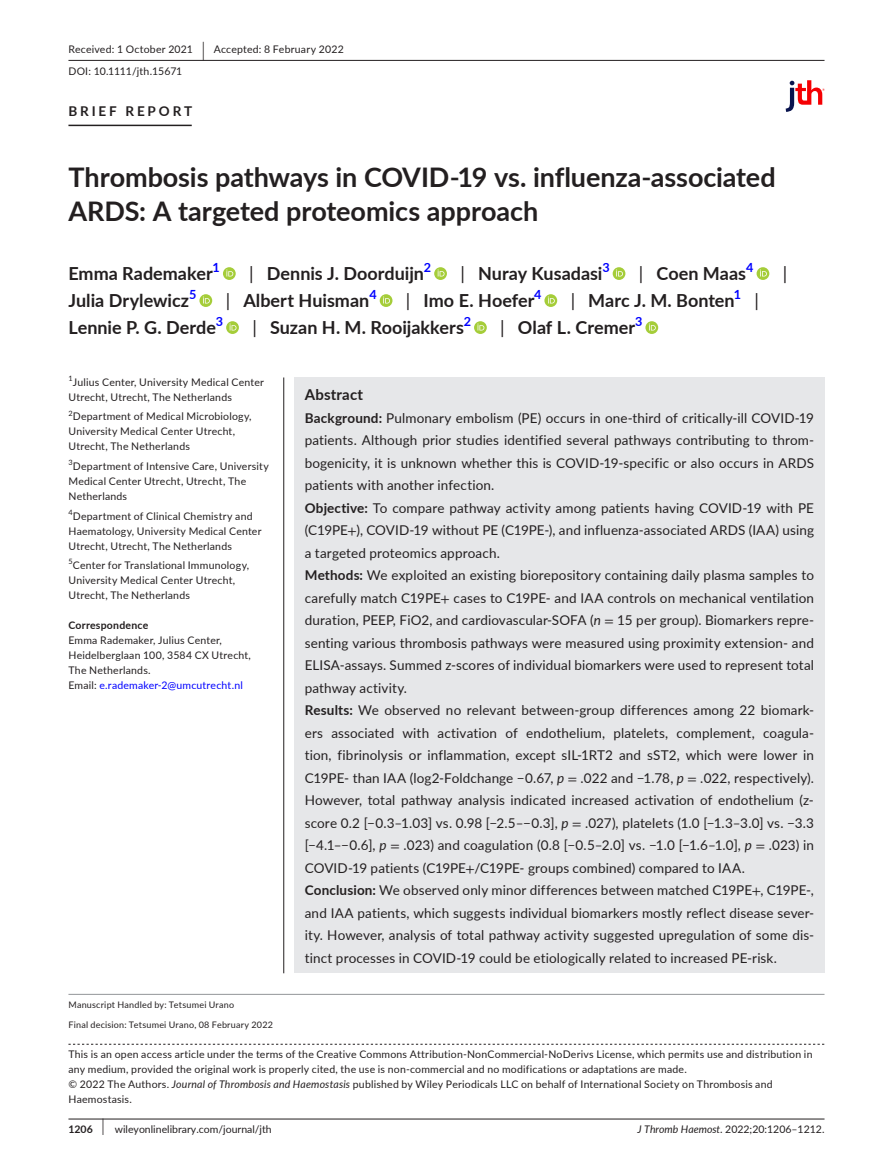
<style>
.page{position:relative;width:893px;height:1174px;background:#fff}
.page>*{position:absolute;margin:0;border:0;box-sizing:border-box;transform-origin:0 0}
.t1{font:700 27px/34.5px "Lato";letter-spacing:-.005em;color:#231f20}
.t2{font:700 18px "Lato";color:#231f20}
.t3{font:18px "Lato";color:#231f20}
.t4{font:700 15px "Lato";letter-spacing:.015em;color:#231f20}
.t5{font:13.5px/22.5px "Lato";letter-spacing:.01em;color:#231f20}
.t6{font:700 13.5px "Lato";letter-spacing:.21em;color:#231f20}
.t7{font:700 12.6px "Lato";color:#00f}
.t8{font:10.5px/15px "Lato";letter-spacing:.02em;color:#231f20}
.t9{font:10.5px "Lato";color:#231f20}
.t10{font:700 10.5px "Lato";letter-spacing:.02em;color:#231f20}
.t11{font:9px/19.5px "Lato";letter-spacing:.025em;color:#231f20}
.t12{font:7.35px "Lato";color:#231f20}
.s1{font-size:19.65px}
.s2{font-weight:400}
.s3{color:#00f}
.s4{font-weight:700}
.s5{font-family:"STIX"}
.s6{font-style:italic}
.s7{font-size:17.4px}
</style>
<div class="page">
<hr style="left:68px;top:1118px;width:756px;height:1px;background:#231f20">
<svg style="left:786px;top:80px;width:38px;height:32px"></svg>
<hr style="left:68px;top:60px;width:756px;height:1px;background:#231f20">
<hr style="left:68px;top:125px;width:124px;height:1px;background:#231f20">
<svg style="left:223px;top:267px;width:13px;height:13px"></svg>
<svg style="left:226px;top:269px;width:7px;height:7px"></svg>
<svg style="left:434px;top:267px;width:13px;height:13px"></svg>
<svg style="left:438px;top:269px;width:6px;height:7px"></svg>
<svg style="left:613px;top:267px;width:12px;height:13px"></svg>
<svg style="left:616px;top:269px;width:7px;height:7px"></svg>
<svg style="left:757px;top:267px;width:12px;height:13px"></svg>
<svg style="left:760px;top:269px;width:7px;height:7px"></svg>
<svg style="left:199px;top:294px;width:13px;height:13px"></svg>
<svg style="left:203px;top:296px;width:7px;height:7px"></svg>
<svg style="left:380px;top:294px;width:12px;height:13px"></svg>
<svg style="left:383px;top:296px;width:7px;height:7px"></svg>
<svg style="left:544px;top:294px;width:13px;height:13px"></svg>
<svg style="left:548px;top:296px;width:7px;height:7px"></svg>
<svg style="left:226px;top:321px;width:13px;height:13px"></svg>
<svg style="left:230px;top:323px;width:6px;height:7px"></svg>
<svg style="left:474px;top:321px;width:13px;height:13px"></svg>
<svg style="left:477px;top:323px;width:7px;height:7px"></svg>
<svg style="left:645px;top:321px;width:13px;height:13px"></svg>
<svg style="left:649px;top:323px;width:7px;height:7px"></svg>
<svg style="left:68px;top:1043px;width:756px;height:1px"></svg>
<hr style="left:68px;top:994px;width:756px;height:1px;background:#939598">
<hr style="left:283px;top:377px;width:1px;height:596px;background:#231f20">
<div style="left:294px;top:377px;width:530px;height:596px;background:#e6e7e9"></div>
<p class="t8" style="left:68px;top:38px;width:277px;line-height:21.8px">Received: 1 October 2021 <span class="s1">|</span> Accepted: 8 February 2022<br>DOI: 10.1111/jth.15671</p>
<p class="t6" style="left:68px;top:101px;width:125px">BRIEF REPORT</p>
<h1 class="t1" style="left:68px;top:159px;width:709px">Thrombosis pathways in COVID-19 vs. influenza-associated<br>ARDS: A targeted proteomics approach</h1>
<h2 class="t2" style="left:68px;top:260px;width:146px">Emma Rademaker</h2>
<p class="t7" style="left:213px;top:258px;width:9px">1</p>
<h2 class="t2" style="left:249px;top:260px;width:176px"><span class="s2">|</span> Dennis J. Doorduijn</h2>
<p class="t7" style="left:424px;top:258px;width:9px">2</p>
<h2 class="t2" style="left:460px;top:260px;width:144px"><span class="s2">|</span> Nuray Kusadasi</h2>
<p class="t7" style="left:602px;top:258px;width:9px">3</p>
<h2 class="t2" style="left:639px;top:260px;width:109px"><span class="s2">|</span> Coen Maas</h2>
<p class="t7" style="left:746px;top:258px;width:9px">4</p>
<h2 class="t3" style="left:783px;top:260px;width:6px">|</h2>
<h2 class="t2" style="left:68px;top:287px;width:122px">Julia Drylewicz</h2>
<p class="t7" style="left:189px;top:285px;width:9px">5</p>
<h2 class="t2" style="left:226px;top:287px;width:145px"><span class="s2">|</span> Albert Huisman</h2>
<p class="t7" style="left:369px;top:285px;width:9px">4</p>
<h2 class="t2" style="left:406px;top:287px;width:130px"><span class="s2">|</span> Imo E. Hoefer</h2>
<p class="t7" style="left:534px;top:285px;width:9px">4</p>
<h2 class="t2" style="left:571px;top:287px;width:165px"><span class="s2">|</span> Marc J. M. Bonten</h2>
<p class="t7" style="left:734px;top:285px;width:9px">1</p>
<h2 class="t3" style="left:755px;top:287px;width:6px">|</h2>
<h2 class="t2" style="left:68px;top:314px;width:149px">Lennie P. G. Derde</h2>
<p class="t7" style="left:216px;top:312px;width:9px">3</p>
<h2 class="t2" style="left:252px;top:314px;width:213px"><span class="s2">|</span> Suzan H. M. Rooijakkers</h2>
<p class="t7" style="left:464px;top:312px;width:9px">2</p>
<h2 class="t2" style="left:500px;top:314px;width:136px"><span class="s2">|</span> Olaf L. Cremer</h2>
<p class="t7" style="left:635px;top:312px;width:9px">3</p>
<p class="t12" style="left:68px;top:373px;width:6px">1</p>
<p class="t8" style="left:68px;top:374px;width:197px;text-indent:5px">Julius Center, University Medical Center<br>Utrecht, Utrecht, The Netherlands</p>
<p class="t8" style="left:68px;top:409px;width:185px"><sup>2</sup>Department of Medical Microbiology,<br>University Medical Center Utrecht,<br>Utrecht, The Netherlands</p>
<p class="t8" style="left:68px;top:458px;width:202px"><sup>3</sup>Department of Intensive Care, University<br>Medical Center Utrecht, Utrecht, The<br>Netherlands</p>
<p class="t8" style="left:68px;top:508px;width:195px"><sup>4</sup>Department of Clinical Chemistry and<br>Haematology, University Medical Center<br>Utrecht, Utrecht, The Netherlands</p>
<p class="t8" style="left:68px;top:557px;width:182px"><sup>5</sup>Center for Translational Immunology,<br>University Medical Center Utrecht,<br>Utrecht, The Netherlands</p>
<p class="t10" style="left:68px;top:617px;width:81px">Correspondence</p>
<p class="t8" style="left:68px;top:632px;width:184px">Emma Rademaker, Julius Center,<br>Heidelberglaan 100, 3584 CX Utrecht,<br>The Netherlands.<br>Email: <span class="s3">e.rademaker-2@umcutrecht.nl</span></p>
<p class="t11" style="left:68px;top:994px;width:206px">Manuscript Handled by: Tetsumei Urano<br>Final decision: Tetsumei Urano, 08 February 2022</p>
<p class="t4" style="left:305px;top:383px;width:60px">Abstract</p>
<p class="t5" style="left:305px;top:406px;width:511px"><span class="s4">Background:</span> Pulmonary embolism (PE) occurs in one-third of critically-ill COVID-19 patients. Although prior studies identified several pathways contributing to throm&shy;bogenicity, it is unknown whether this is COVID-19-specific or also occurs in ARDS patients with another infection.<br><span class="s4">Objective:</span> To compare pathway activity among patients having COVID-19 with PE (C19PE<span class="s5">+</span>), COVID-19 without PE (C19PE-), and influenza-associated ARDS (IAA) using a targeted proteomics approach.<br><span class="s4">Methods:</span> We exploited an existing biorepository containing daily plasma samples to carefully match C19PE<span class="s5">+</span> cases to C19PE- and IAA controls on mechanical ventilation duration, PEEP, FiO2, and cardiovascular-SOFA (<span class="s6">n</span> <span class="s5">=</span> 15 per group). Biomarkers repre&shy;senting various thrombosis pathways were measured using proximity extension- and ELISA-assays. Summed z-scores of individual biomarkers were used to represent total pathway activity.<br><span class="s4">Results:</span> We observed no relevant between-group differences among 22 biomark&shy;ers associated with activation of endothelium, platelets, complement, coagula&shy;tion, fibrinolysis or inflammation, except sIL-1RT2 and sST2, which were lower in C19PE- than IAA (log2-Foldchange −0.67, <span class="s6">p</span> <span class="s5">=</span> .022 and −1.78, <span class="s6">p</span> <span class="s5">=</span> .022, respectively).<br>However, total pathway analysis indicated increased activation of endothelium (z&shy;score 0.2 [−0.3–1.03] vs. 0.98 [−2.5–−0.3], <span class="s6">p</span> <span class="s5">=</span> .027), platelets (1.0 [−1.3–3.0] vs. −3.3 [−4.1–−0.6], <span class="s6">p</span> <span class="s5">=</span> .023) and coagulation (0.8 [−0.5–2.0] vs. −1.0 [−1.6–1.0], <span class="s6">p</span> <span class="s5">=</span> .023) in COVID-19 patients (C19PE<span class="s5">+</span>/C19PE- groups combined) compared to IAA.<br><span class="s4">Conclusion:</span> We observed only minor differences between matched C19PE<span class="s5">+</span>, C19PE-, and IAA patients, which suggests individual biomarkers mostly reflect disease sever&shy;ity. However, analysis of total pathway activity suggested upregulation of some dis&shy;tinct processes in COVID-19 could be etiologically related to increased PE-risk.</p>
<p class="t8" style="left:68px;top:1046px;width:746px">This is an open access article under the terms of the Creative Commons Attribution-NonCommercial-NoDerivs License, which permits use and distribution in any medium, provided the original work is properly cited, the use is non-commercial and no modifications or adaptations are made.<br>© 2022 The Authors. <span class="s6">Journal of Thrombosis and Haemostasis</span> published by Wiley Periodicals LLC on behalf of International Society on Thrombosis and Haemostasis.</p>
<p class="t9" style="left:68px;top:1121px;width:205px"><span class="s4">1206</span> <span class="s7">|</span> wileyonlinelibrary.com/journal/jth</p>
<p class="t9" style="left:638px;top:1121px;width:188px"><span class="s6">J Thromb Haemost.</span> 2022;20:1206–1212.</p>
</div>
